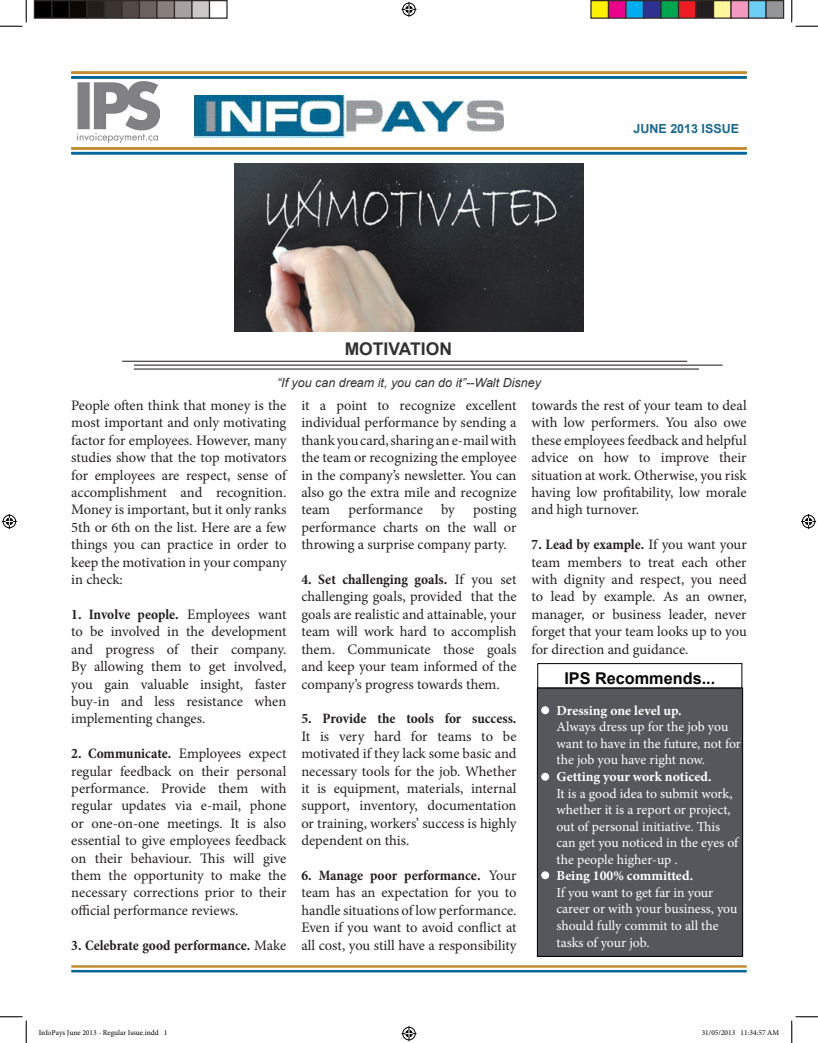
<style>
.page{position:relative;width:818px;height:1043px;background:#fff}
.page>*{position:absolute;margin:0;border:0;box-sizing:border-box;transform-origin:0 0}
.t1{font:700 17.5px "Arial";color:#333233}
.t2{font:700 16.25px "Arial";color:#050604}
.t3{font:14.5px/17.4px "Minion Pro";color:#231f20;text-align:justify}
.t4{font:700 condensed 14.5px "Minion Pro";color:#231f20}
.t5{font:13.75px/16.5px "Minion Pro";letter-spacing:-.005em;color:#fff}
.t6{font:700 13.75px "Minion Pro";color:#fff}
.t7{font:italic 12.5px "Arial";color:#333233}
.t8{font:700 12.5px "Arial";color:#196890}
.t9{font:7.5px "Minion Pro";color:#000}
.s1{font-weight:700;font-stretch:condensed}
.s2{font-weight:400;font-stretch:normal}
</style>
<div class="page">
<hr style="left:71px;top:965px;width:675px;height:2px;background:#c28c30">
<hr style="left:71px;top:969px;width:675px;height:3px;background:#006599">
<img style="left:194px;top:95px;width:309px;height:42px">
<hr style="left:71px;top:71px;width:675px;height:3px;background:#c28c30">
<img style="left:77px;top:82px;width:82px;height:61px">
<hr style="left:71px;top:147px;width:675px;height:3px;background:#c28c30">
<hr style="left:71px;top:152px;width:675px;height:2px;background:#006599">
<hr style="left:71px;top:76px;width:675px;height:3px;background:#006599">
<img style="left:235px;top:163px;width:348px;height:168px">
<hr style="left:122px;top:361px;width:565px;height:1px;background:#464342">
<hr style="left:134px;top:364px;width:588px;height:2px;background:#464342">
<hr style="left:134px;top:368px;width:565px;height:1px;background:#464342">
<div style="left:537px;top:663px;width:205px;height:25px;border:1px solid #000"></div>
<div style="left:537px;top:688px;width:205px;height:268px;background:#54575b"></div>
<div style="left:537px;top:688px;width:205px;height:268px;border:1px solid #000"></div>
<div style="left:541px;top:871px;width:8px;height:8px;background:#fff;border-radius:50%"></div>
<div style="left:541px;top:772px;width:8px;height:8px;background:#fff;border-radius:50%"></div>
<div style="left:541px;top:706px;width:8px;height:8px;background:#fff;border-radius:50%"></div>
<svg style="left:0;top:0;width:27px;height:27px"></svg>
<svg style="left:0;top:1016px;width:27px;height:26px"></svg>
<svg style="left:791px;top:0;width:27px;height:27px"></svg>
<svg style="left:791px;top:1016px;width:27px;height:26px"></svg>
<svg style="left:401px;top:2px;width:15px;height:15px"></svg>
<svg style="left:401px;top:1026px;width:15px;height:15px"></svg>
<svg style="left:2px;top:514px;width:15px;height:15px"></svg>
<svg style="left:801px;top:514px;width:15px;height:15px"></svg>
<div style="left:34px;top:1px;width:18px;height:17px;background:#000"></div>
<div style="left:34px;top:0;width:18px;height:19px;border:1px solid #302a28"></div>
<div style="left:52px;top:1px;width:17px;height:17px;background:#000"></div>
<div style="left:51px;top:0;width:19px;height:19px;border:1px solid #302a28"></div>
<div style="left:69px;top:1px;width:18px;height:17px;background:#0c0806"></div>
<div style="left:69px;top:0;width:19px;height:19px;border:1px solid #302a28"></div>
<div style="left:87px;top:1px;width:17px;height:17px;background:#241e1b"></div>
<div style="left:86px;top:0;width:19px;height:19px;border:1px solid #302a28"></div>
<div style="left:104px;top:1px;width:18px;height:17px;background:#3b3532"></div>
<div style="left:104px;top:0;width:18px;height:19px;border:1px solid #302a28"></div>
<div style="left:122px;top:1px;width:17px;height:17px;background:#524a47"></div>
<div style="left:121px;top:0;width:19px;height:19px;border:1px solid #302a28"></div>
<div style="left:139px;top:1px;width:18px;height:17px;background:#6b6360"></div>
<div style="left:139px;top:0;width:19px;height:19px;border:1px solid #302a28"></div>
<div style="left:157px;top:1px;width:17px;height:17px;background:#867f7c"></div>
<div style="left:156px;top:0;width:19px;height:19px;border:1px solid #302a28"></div>
<div style="left:174px;top:1px;width:18px;height:17px;background:#a7a2a0"></div>
<div style="left:174px;top:0;width:18px;height:19px;border:1px solid #302a28"></div>
<div style="left:192px;top:1px;width:17px;height:17px;background:#cdc9c8"></div>
<div style="left:191px;top:0;width:19px;height:19px;border:1px solid #302a28"></div>
<div style="left:209px;top:0;width:19px;height:19px;border:1px solid #302a28"></div>
<div style="left:591px;top:1px;width:17px;height:17px;background:#fff101"></div>
<div style="left:590px;top:0;width:19px;height:19px;border:1px solid #302a28"></div>
<div style="left:608px;top:1px;width:18px;height:17px;background:#ed028c"></div>
<div style="left:608px;top:0;width:18px;height:19px;border:1px solid #302a28"></div>
<div style="left:626px;top:1px;width:17px;height:17px;background:#00aeef"></div>
<div style="left:625px;top:0;width:19px;height:19px;border:1px solid #302a28"></div>
<div style="left:643px;top:1px;width:18px;height:17px;background:#2e3092"></div>
<div style="left:642px;top:0;width:19px;height:19px;border:1px solid #302a28"></div>
<div style="left:661px;top:1px;width:17px;height:17px;background:#00a54f"></div>
<div style="left:660px;top:0;width:19px;height:19px;border:1px solid #302a28"></div>
<div style="left:678px;top:1px;width:18px;height:17px;background:#ee1d23"></div>
<div style="left:678px;top:0;width:18px;height:19px;border:1px solid #302a28"></div>
<div style="left:696px;top:1px;width:17px;height:17px;background:#231f20"></div>
<div style="left:695px;top:0;width:19px;height:19px;border:1px solid #302a28"></div>
<div style="left:713px;top:1px;width:18px;height:17px;background:#fff79a"></div>
<div style="left:712px;top:0;width:19px;height:19px;border:1px solid #302a28"></div>
<div style="left:731px;top:1px;width:17px;height:17px;background:#f499c2"></div>
<div style="left:730px;top:0;width:19px;height:19px;border:1px solid #302a28"></div>
<div style="left:748px;top:1px;width:18px;height:17px;background:#6bcff6"></div>
<div style="left:748px;top:0;width:18px;height:19px;border:1px solid #302a28"></div>
<div style="left:766px;top:1px;width:17px;height:17px;background:#939598"></div>
<div style="left:765px;top:0;width:19px;height:19px;border:1px solid #302a28"></div>
<p class="t8" style="left:633px;top:120px;width:107px">JUNE 2013 ISSUE</p>
<p class="t1" style="left:344px;top:337px;width:109px">MOTIVATION</p>
<p class="t7" style="left:277px;top:375px;width:265px">“If you can dream it, you can do it”--Walt Disney</p>
<p class="t3" style="left:71px;top:397px;width:217px">People often think that money is the most important and only motivating factor for employees. However, many studies show that the top motivators for employees are respect, sense of accomplishment and recognition.<br>Money is important, but it only ranks 5th or 6th on the list. Here are a few things you can practice in order to keep the motivation in your company in check:</p>
<p class="t3" style="left:71px;top:605px;width:217px"><span class="s1">1. Involve people.</span> Employees want to be involved in the development and progress of their company.<br>By allowing them to get involved, you gain valuable insight, faster buy-in and less resistance when implementing changes.</p>
<p class="t3" style="left:71px;top:745px;width:217px"><span class="s1">2. Communicate.</span> Employees expect regular feedback on their personal performance. Provide them with regular updates via e-mail, phone or one-on-one meetings. It is also essential to give employees feedback on their behaviour. This will give them the opportunity to make the necessary corrections prior to their official performance reviews.</p>
<p class="t4" style="left:71px;top:935px;width:217px">3. Celebrate good performance. <span class="s2">Make</span></p>
<p class="t3" style="left:301px;top:397px;width:217px">it a point to recognize excellent individual performance by sending a thank you card, sharing an e-mail with the team or recognizing the employee in the company’s newsletter. You can also go the extra mile and recognize team</p>
<p class="t3" style="left:531px;top:397px;width:217px">towards the rest of your team to deal with low performers. You also owe these employees feedback and helpful advice on how to improve their situation at work. Otherwise, you risk having low profitability, low morale and high turnover.</p>
<p class="t3" style="left:531px;top:536px;width:217px"><span class="s1">7. Lead by example.</span> If you want your team members to treat each other with dignity and respect, you need to lead by example. As an owner, manager, or business leader, never forget that your team looks up to you for direction and guidance.</p>
<p class="t2" style="left:564px;top:667px;width:152px">IPS Recommends...</p>
<p class="t6" style="left:556px;top:701px;width:127px">Dressing one level up.</p>
<p class="t5" style="left:556px;top:719px;width:186px">Always dress up for the job you want to have in the future, not for the job you have right now.</p>
<p class="t6" style="left:556px;top:767px;width:157px">Getting your work noticed.</p>
<p class="t5" style="left:556px;top:785px;width:183px">It is a good idea to submit work, whether it is a report or project, out of personal initiative. This can get you noticed in the eyes of the people higher-up .</p>
<p class="t6" style="left:556px;top:866px;width:138px">Being 100% committed.</p>
<p class="t5" style="left:556px;top:883px;width:182px;line-height:16.9px">If you want to get far in your career or with your business, you should fully commit to all the tasks of your job.</p>
<p class="t3" style="left:348px;top:501px;width:76px">performance</p>
<p class="t3" style="left:441px;top:501px;width:15px">by</p>
<p class="t3" style="left:301px;top:501px;width:217px;text-indent:172px">posting performance charts on the wall or throwing a surprise company party.</p>
<p class="t3" style="left:301px;top:571px;width:217px"><span class="s1">4. Set challenging goals.</span> If you set challenging goals, provided that the goals are realistic and attainable, your team will work hard to accomplish them. Communicate those goals and keep your team informed of the company’s progress towards them.</p>
<p class="t4" style="left:301px;top:708px;width:217px">5. Provide the tools for success.</p>
<p class="t3" style="left:301px;top:727px;width:217px">It is very hard for teams to be motivated if they lack some basic and necessary tools for the job. Whether it is equipment, materials, internal support, inventory, documentation or training, workers’ success is highly dependent on this.</p>
<p class="t3" style="left:301px;top:866px;width:217px"><span class="s1">6. Manage poor performance.</span> Your team has an expectation for you to handle situations of low performance.<br>Even if you want to avoid conflict at all cost, you still have a responsibility</p>
<p class="t9" style="left:39px;top:1028px;width:130px">InfoPays June 2013 - Regular Issue.indd 1</p>
<p class="t9" style="left:701px;top:1028px;width:79px">31/05/2013 11:34:57 AM</p>
</div>
